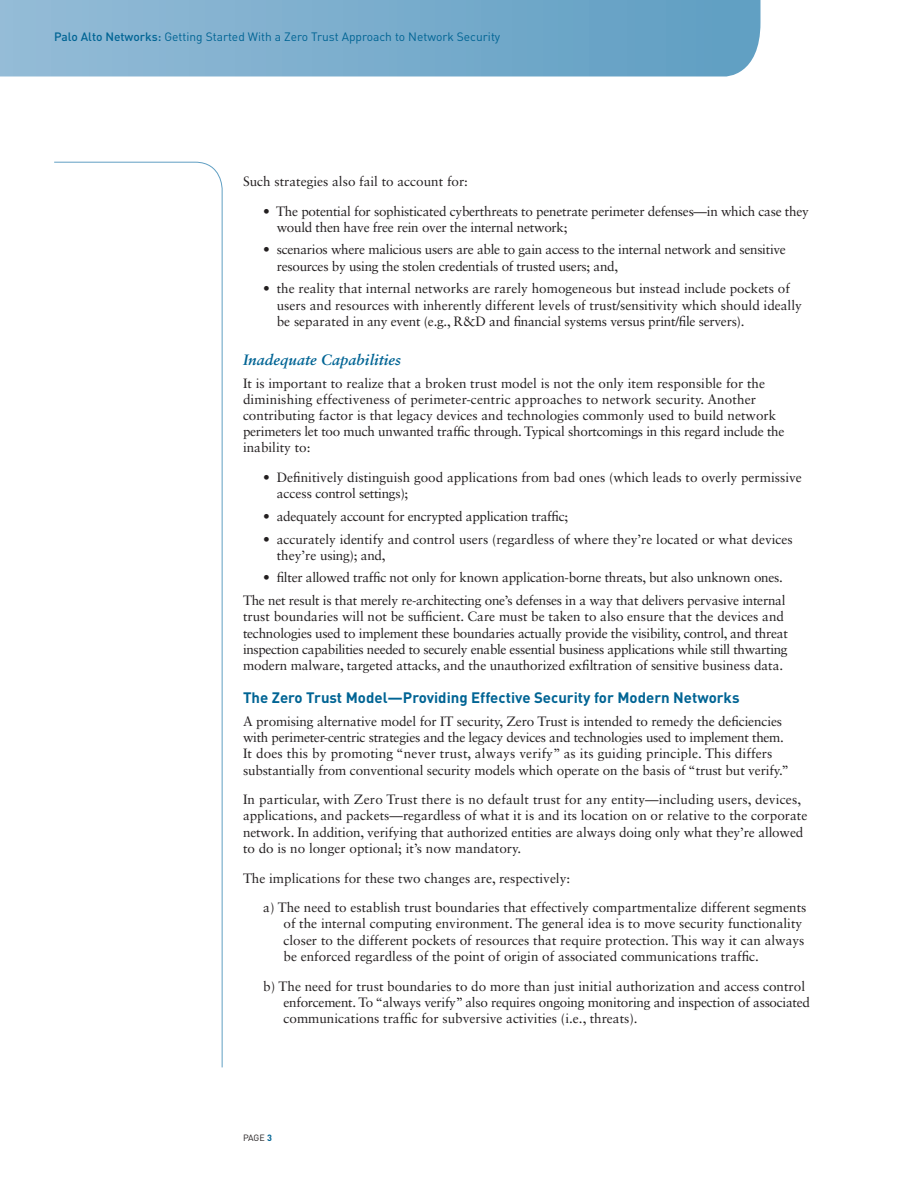
<style>
.page{position:relative;width:918px;height:1188px;background:#fff}
.page>*{position:absolute;margin:0;border:0;box-sizing:border-box;transform-origin:0 0}
.subhead_1{font:700 15px "DINOT";color:#006494}
.Subhead_2_italic{font:italic 700 15px "Sabon LT Std";color:#006494}
.text__no_indent{font:13.5px/16.2px "Sabon LT Std";color:#231f20}
.bullets-no_space_bef{font:13.5px/16.2px "Sabon LT Std";color:#231f20}
.text__no_indent-2{font:13.5px/16.2px "Sabon LT Std";letter-spacing:-.02em;color:#231f20}
.bullets-no_space_bef-2{font:13.5px/16.2px "Sabon LT Std";letter-spacing:-.02em;color:#231f20}
.Folio{font:12px "DINOT";color:#006494}
.t1{font:9px "DINOT";color:#231f20}
.s1{font-weight:500}
.s2{font-weight:700;color:#006494}
</style>
<div class="page">
<svg style="left:0;top:0;width:760px;height:76px;background:#7aadcc"></svg>
<svg style="left:54px;top:162px;width:169px;height:906px"></svg>
<p class="Folio" style="left:54px;top:28px;width:448px"><span class="s1">Palo Alto Networks:</span> Getting Started With a Zero Trust Approach to Network Security</p>
<p class="text__no_indent" style="left:243px;top:173px;width:227px">Such strategies also fail to account for:</p>
<p class="bullets-no_space_bef-2" style="left:277px;top:203px;width:534px;text-indent:-14px">• The potential for sophisticated cyberthreats to penetrate perimeter defenses—in which case they would then have free rein over the internal network;</p>
<p class="bullets-no_space_bef-2" style="left:277px;top:242px;width:511px;text-indent:-14px">• scenarios where malicious users are able to gain access to the internal network and sensitive resources by using the stolen credentials of trusted users; and,</p>
<p class="bullets-no_space_bef" style="left:277px;top:280px;width:527px;text-indent:-14px">• the reality that internal networks are rarely homogeneous but instead include pockets of users and resources with inherently different levels of trust/sensitivity which should ideally be separated in any event (e.g., R&amp;D and financial systems versus print/file servers).</p>
<p class="Subhead_2_italic" style="left:243px;top:350px;width:160px">Inadequate Capabilities</p>
<p class="text__no_indent" style="left:243px;top:375px;width:543px">It is important to realize that a broken trust model is not the only item responsible for the diminishing effectiveness of perimeter-centric approaches to network security. Another contributing factor is that legacy devices and technologies commonly used to build network perimeters let too much unwanted traffic through. Typical shortcomings in this regard include the inability to:</p>
<p class="bullets-no_space_bef" style="left:277px;top:469px;width:527px;text-indent:-14px">• Definitively distinguish good applications from bad ones (which leads to overly permissive access control settings);</p>
<p class="bullets-no_space_bef-2" style="left:263px;top:508px;width:307px">• adequately account for encrypted application traffic;</p>
<p class="bullets-no_space_bef" style="left:277px;top:531px;width:518px;text-indent:-14px">• accurately identify and control users (regardless of where they’re located or what devices they’re using); and,</p>
<p class="bullets-no_space_bef-2" style="left:263px;top:570px;width:521px">• filter allowed traffic not only for known application-borne threats, but also unknown ones.</p>
<p class="text__no_indent-2" style="left:243px;top:592px;width:546px">The net result is that merely re-architecting one’s defenses in a way that delivers pervasive internal trust boundaries will not be sufficient. Care must be taken to also ensure that the devices and technologies used to implement these boundaries actually provide the visibility, control, and threat inspection capabilities needed to securely enable essential business applications while still thwarting modern malware, targeted attacks, and the unauthorized exfiltration of sensitive business data.</p>
<p class="subhead_1" style="left:243px;top:687px;width:498px">The Zero Trust Model—Providing Effective Security for Modern Networks</p>
<p class="text__no_indent" style="left:243px;top:713px;width:547px">A promising alternative model for IT security, Zero Trust is intended to remedy the deficiencies with perimeter-centric strategies and the legacy devices and technologies used to implement them.<br>It does this by promoting “never trust, always verify” as its guiding principle. This differs substantially from conventional security models which operate on the basis of “trust but verify.”</p>
<p class="text__no_indent" style="left:243px;top:791px;width:566px">In particular, with Zero Trust there is no default trust for any entity—including users, devices, applications, and packets—regardless of what it is and its location on or relative to the corporate network. In addition, verifying that authorized entities are always doing only what they’re allowed to do is no longer optional; it’s now mandatory.</p>
<p class="text__no_indent" style="left:243px;top:870px;width:329px">The implications for these two changes are, respectively:</p>
<p class="text__no_indent" style="left:284px;top:899px;width:524px;text-indent:-20px">a) The need to establish trust boundaries that effectively compartmentalize different segments of the internal computing environment. The general idea is to move security functionality closer to the different pockets of resources that require protection. This way it can always be enforced regardless of the point of origin of associated communications traffic.</p>
<p class="text__no_indent" style="left:284px;top:978px;width:528px;text-indent:-20px">b) The need for trust boundaries to do more than just initial authorization and access control enforcement. To “always verify” also requires ongoing monitoring and inspection of associated communications traffic for subversive activities (i.e., threats).</p>
<p class="t1" style="left:243px;top:1132px;width:31px">PAGE <span class="s2">3</span></p>
</div>
